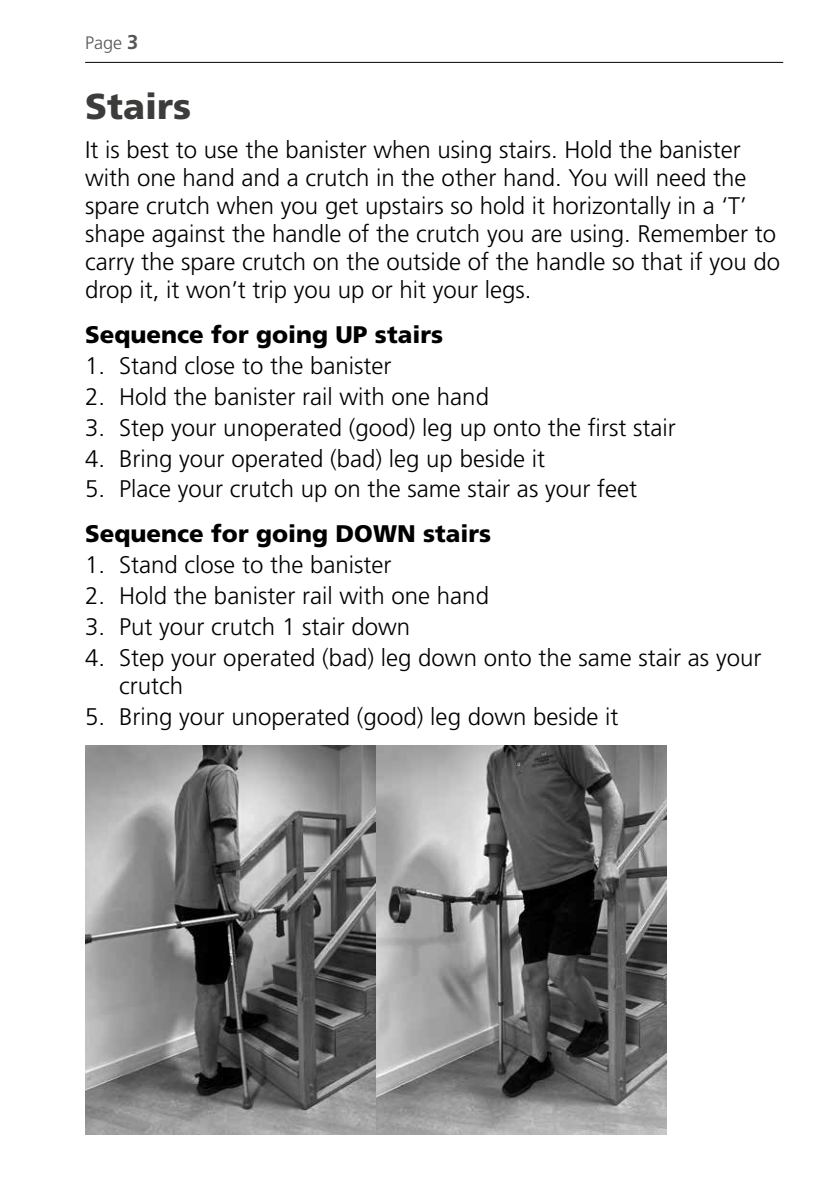
<style>
.page{position:relative;width:840px;height:1191px;background:#fff}
.page>*{position:absolute;margin:0;border:0;box-sizing:border-box;transform-origin:0 0}
.t1{font:900 36px "Frutiger";color:#3c3c3b}
.t2{font:300 24px/28px "Frutiger";color:#000}
.t3{font:900 24px "Frutiger";color:#000}
.t4{font:300 18px "Frutiger";color:#575756}
.s1{font-weight:700;font-size:20px}
</style>
<div class="page">
<hr style="left:85px;top:62px;width:697px;height:1px;background:#000">
<img style="left:85px;top:746px;width:581px;height:388px">
<p class="t4" style="left:85px;top:33px;width:55px">Page <span class="s1">3</span></p>
<h1 class="t1" style="left:85px;top:84px;width:107px">Stairs</h1>
<p class="t2" style="left:85px;top:136px;width:696px">It is best to use the banister when using stairs. Hold the banister with one hand and a crutch in the other hand. You will need the spare crutch when you get upstairs so hold it horizontally in a ‘T’ shape against the handle of the crutch you are using. Remember to carry the spare crutch on the outside of the handle so that if you do drop it, it won’t trip you up or hit your legs.</p>
<p class="t3" style="left:85px;top:320px;width:359px">Sequence for going UP stairs</p>
<p class="t2" style="left:85px;top:352px;width:308px">1. Stand close to the banister</p>
<p class="t2" style="left:85px;top:382px;width:405px">2. Hold the banister rail with one hand</p>
<p class="t2" style="left:85px;top:413px;width:592px">3. Step your unoperated (good) leg up onto the first stair</p>
<p class="t2" style="left:85px;top:444px;width:461px">4. Bring your operated (bad) leg up beside it</p>
<p class="t2" style="left:85px;top:475px;width:553px">5. Place your crutch up on the same stair as your feet</p>
<p class="t3" style="left:85px;top:519px;width:407px">Sequence for going DOWN stairs</p>
<p class="t2" style="left:85px;top:551px;width:308px">1. Stand close to the banister</p>
<p class="t2" style="left:85px;top:582px;width:405px">2. Hold the banister rail with one hand</p>
<p class="t2" style="left:85px;top:612px;width:326px">3. Put your crutch 1 stair down</p>
<p class="t2" style="left:119px;top:643px;width:643px;text-indent:-34px">4. Step your operated (bad) leg down onto the same stair as your crutch</p>
<p class="t2" style="left:85px;top:702px;width:534px">5. Bring your unoperated (good) leg down beside it</p>
</div>
